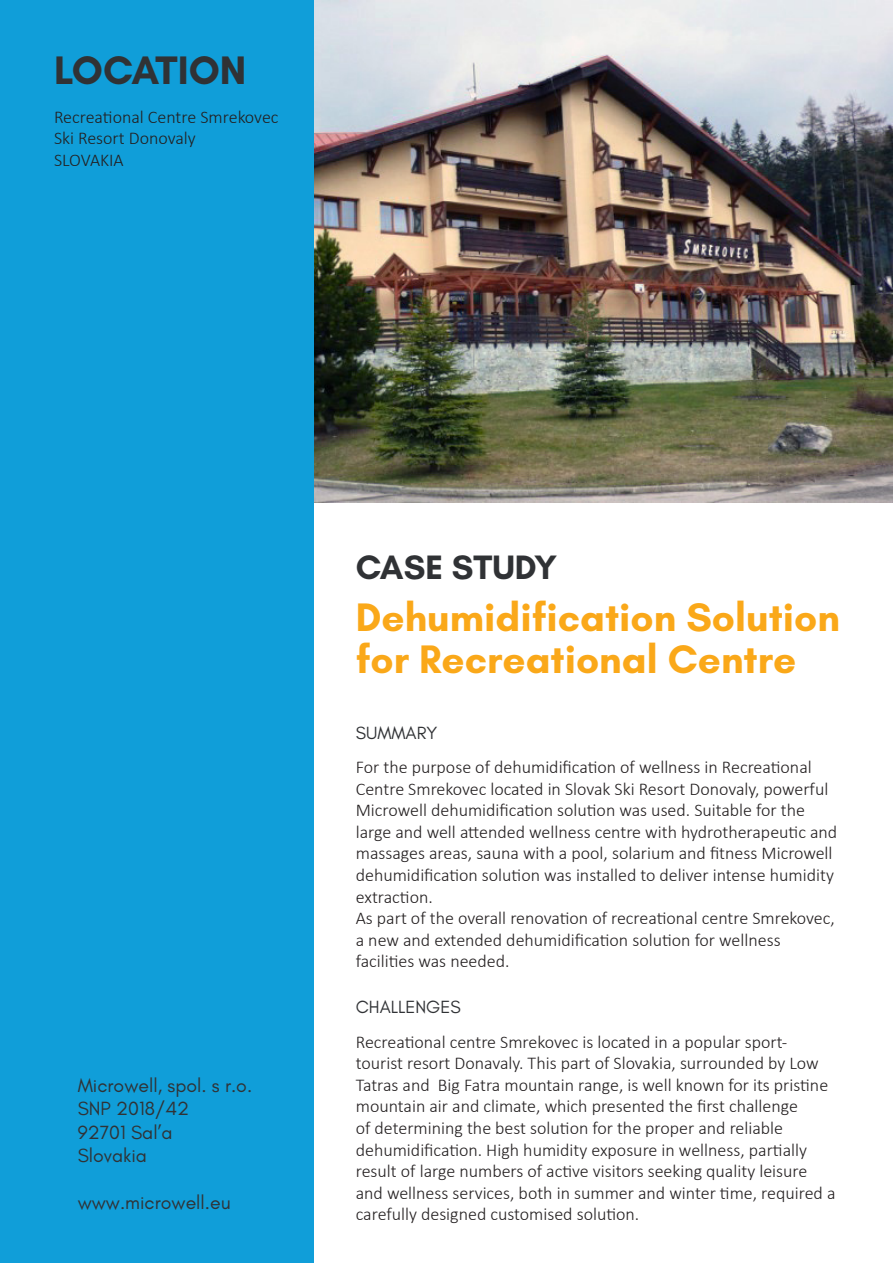
<style>
.page{position:relative;width:893px;height:1263px;background:#fff}
.page>*{position:absolute;margin:0;border:0;box-sizing:border-box;transform-origin:0 0}
.t1{font:700 40.5px/42px "Glacial Indifference";color:#faa819}
.t2{font:700 40.5px "Glacial Indifference";color:#303235}
.t3{font:700 34.5px "Glacial Indifference";color:#303235}
.t4{font:19.5px/23.4px "Glacial Indifference";color:#303235}
.t5{font:300 18px/21.6px "Calibri";color:#231f20}
.t6{font:18px "Glacial Indifference";color:#303235}
</style>
<div class="page">
<img style="left:313px;top:0;width:580px;height:502px">
<div style="left:0;top:0;width:313px;height:1263px;background:#109ed9"></div>
<p class="t2" style="left:54px;top:46px;width:194px">LOCATION</p>
<p class="t5" style="left:54px;top:106px;width:226px">Recreational Centre Smrekovec<br>Ski Resort Donovaly</p>
<p class="t5" style="left:54px;top:149px;width:71px">SLOVAKIA</p>
<p class="t4" style="left:78px;top:1074px;width:176px">Microwell, spol. s r.o.<br>SNP 2018/42</p>
<p class="t4" style="left:78px;top:1121px;width:97px">92701 Sal’a</p>
<p class="t4" style="left:78px;top:1144px;width:71px">Slovakia</p>
<p class="t4" style="left:78px;top:1191px;width:154px">www.microwell.eu</p>
<p class="t3" style="left:356px;top:546px;width:203px">CASE STUDY</p>
<p class="t1" style="left:356px;top:596px;width:486px">Dehumidification Solution for Recreational Centre</p>
<p class="t6" style="left:356px;top:722px;width:83px">SUMMARY</p>
<p class="t5" style="left:356px;top:756px;width:483px">For the purpose of dehumidification of wellness in Recreational Centre Smrekovec located in Slovak Ski Resort Donovaly, powerful Microwell dehumidification solution was used. Suitable for the large and well attended wellness centre with hydrotherapeutic and massages areas, sauna with a pool, solarium and fitness Microwell dehumidification solution was installed to deliver intense humidity extraction.</p>
<p class="t5" style="left:356px;top:907px;width:481px">As part of the overall renovation of recreational centre Smrekovec, a new and extended dehumidification solution for wellness facilities was needed.</p>
<p class="t6" style="left:356px;top:997px;width:107px">CHALLENGES</p>
<p class="t5" style="left:356px;top:1031px;width:481px">Recreational centre Smrekovec is located in a popular sport&shy;tourist resort Donavaly. This part of Slovakia, surrounded by Low Tatras and Big Fatra mountain range, is well known for its pristine mountain air and climate, which presented the first challenge<br>of determining the best solution for the proper and reliable dehumidification. High humidity exposure in wellness, partially result of large numbers of active visitors seeking quality leisure and wellness services, both in summer and winter time, required a carefully designed customised solution.</p>
</div>
